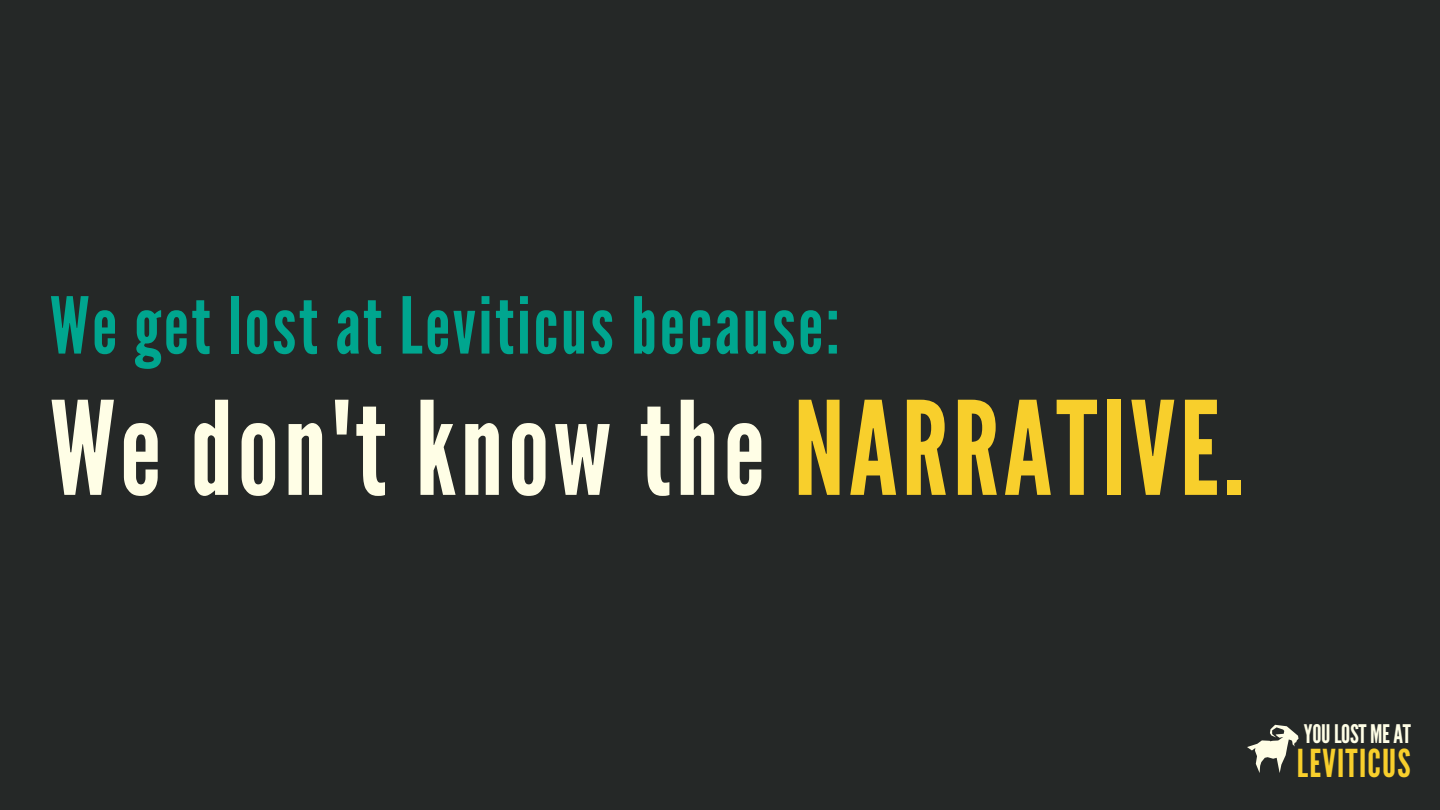
<style>
.page{position:relative;width:1440px;height:810px;background:#252827}
.page>*{position:absolute;margin:0;border:0;box-sizing:border-box;transform-origin:0 0}
.t1{font:129.5px "League Gothic";letter-spacing:.035em;color:#fffee6}
.t2{font:78.2px "League Gothic";letter-spacing:.035em;color:#00a68f}
.t3{font:38.4px "League Gothic";letter-spacing:.035em;color:#f8cf2c}
.t4{font:25.6px "League Gothic";letter-spacing:-.01em;color:#fffee6}
.s1{color:#f8cf2c}
</style>
<div class="page">
<svg style="left:1247px;top:725px;width:52px;height:48px"></svg>
<p class="t2" style="left:50px;top:280px;width:791px">We get lost at Leviticus because:</p>
<h1 class="t1" style="left:50px;top:374px;width:1196px">We don't know the <span class="s1">NARRATIVE.</span></h1>
<p class="t4" style="left:1304px;top:719px;width:109px">YOULOST MEAT</p>
<p class="t3" style="left:1297px;top:741px;width:115px">LEVITICUS</p>
</div>
